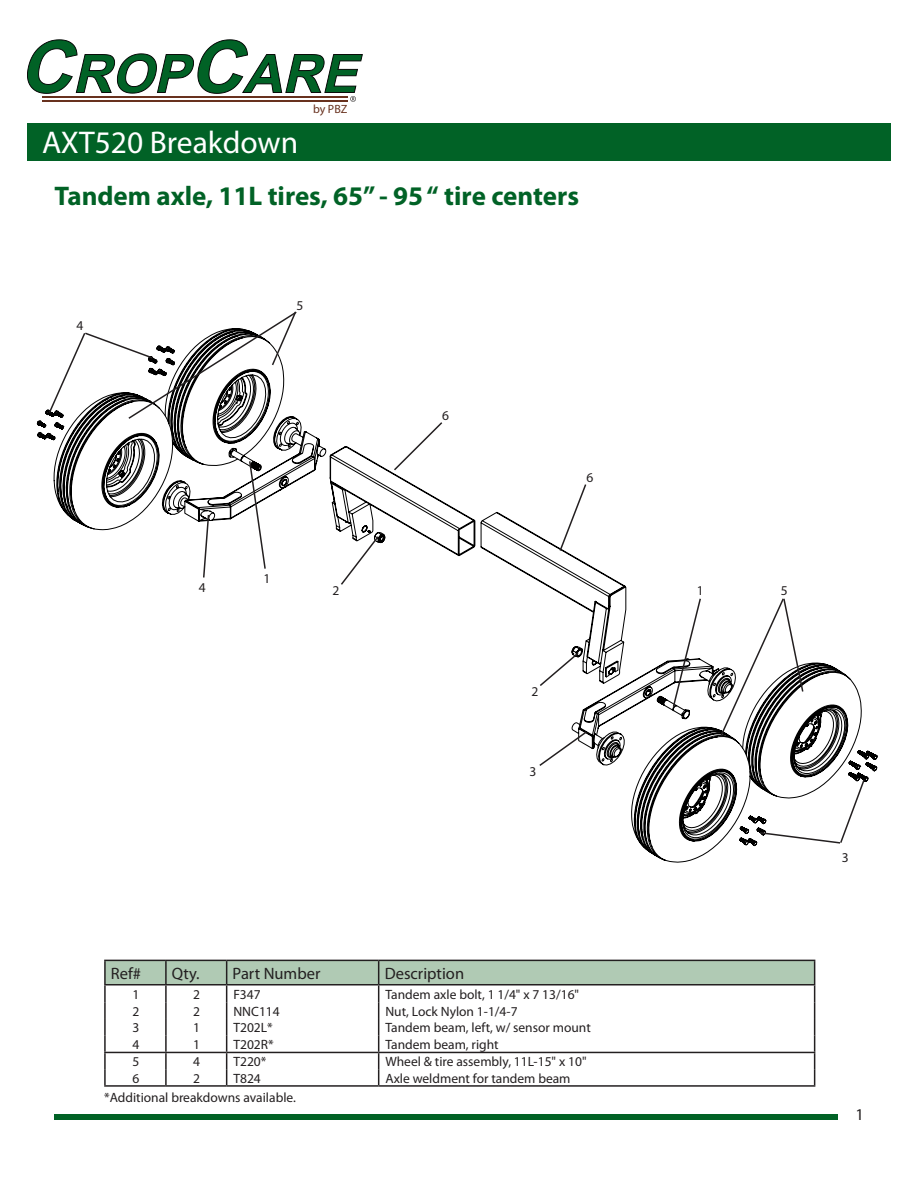
<style>
.page{position:relative;width:918px;height:1188px;background:#fff}
.page>*{position:absolute;margin:0;border:0;box-sizing:border-box;transform-origin:0 0}
.Catagory_header2{font:31.5px "Myriad Pro";color:#fff}
.Catagory_header{font:700 27px "Myriad Pro";color:#016226}
.t1{font:16.5px "Myriad Pro";color:#231f20}
.t2{font:13.5px "Myriad Pro";color:#231f20}
.t3{font:12px "Myriad";color:#68311e}
</style>
<div class="page">
<div style="left:54px;top:1114px;width:783px;height:6px;background:#016226"></div>
<svg style="left:27px;top:39px;width:336px;height:63px"></svg>
<div style="left:27px;top:123px;width:864px;height:38px;background:#016226"></div>
<svg style="left:104px;top:960px;width:711px;height:125px"></svg>
<hr style="left:104px;top:1085px;width:62px;height:2px;background:#231f20">
<hr style="left:166px;top:1085px;width:61px;height:2px;background:#231f20">
<hr style="left:227px;top:1085px;width:152px;height:2px;background:#231f20">
<hr style="left:379px;top:1085px;width:436px;height:2px;background:#231f20">
<svg style="left:54px;top:441px;width:68px;height:90px"></svg>
<svg style="left:122px;top:419px;width:505px;height:331px"></svg>
<svg style="left:36px;top:311px;width:262px;height:130px"></svg>
<svg style="left:248px;top:460px;width:19px;height:110px"></svg>
<svg style="left:202px;top:513px;width:8px;height:66px"></svg>
<svg style="left:339px;top:535px;width:41px;height:51px"></svg>
<svg style="left:392px;top:421px;width:52px;height:51px"></svg>
<svg style="left:558px;top:483px;width:30px;height:69px"></svg>
<svg style="left:538px;top:651px;width:42px;height:37px"></svg>
<svg style="left:538px;top:730px;width:50px;height:36px"></svg>
<svg style="left:596px;top:597px;width:282px;height:266px"></svg>
<p class="t3" style="left:313px;top:103px;width:36px">by PBZ</p>
<p class="Catagory_header2" style="left:42px;top:123px;width:258px">AXT520 Breakdown</p>
<p class="Catagory_header" style="left:54px;top:179px;width:526px">Tandem axle, 11L tires, 65” - 95 “ tire centers</p>
<p class="t2" style="left:77px;top:318px;width:8px">4</p>
<p class="t2" style="left:297px;top:297px;width:8px">5</p>
<p class="t2" style="left:442px;top:408px;width:8px">6</p>
<p class="t2" style="left:586px;top:469px;width:8px">6</p>
<p class="t2" style="left:263px;top:570px;width:8px">1</p>
<p class="t2" style="left:199px;top:579px;width:8px">4</p>
<p class="t2" style="left:781px;top:582px;width:8px">5</p>
<p class="t2" style="left:332px;top:582px;width:8px">2</p>
<p class="t2" style="left:697px;top:582px;width:8px">1</p>
<p class="t2" style="left:531px;top:683px;width:8px">2</p>
<p class="t2" style="left:530px;top:763px;width:8px">3</p>
<p class="t1" style="left:111px;top:963px;width:32px">Ref#</p>
<p class="t1" style="left:172px;top:963px;width:29px">Qty.</p>
<p class="t1" style="left:233px;top:963px;width:89px">Part Number</p>
<p class="t1" style="left:385px;top:963px;width:81px">Description</p>
<p class="t2" style="left:132px;top:986px;width:8px">1</p>
<p class="t2" style="left:193px;top:986px;width:8px">2</p>
<p class="t2" style="left:233px;top:986px;width:29px">F347</p>
<p class="t2" style="left:385px;top:986px;width:195px">Tandem axle bolt, 1 1/4" x 7 13/16"</p>
<p class="t2" style="left:132px;top:1003px;width:8px">2</p>
<p class="t2" style="left:193px;top:1003px;width:8px">2</p>
<p class="t2" style="left:233px;top:1003px;width:48px">NNC114</p>
<p class="t2" style="left:385px;top:1003px;width:134px">Nut, Lock Nylon 1-1/4-7</p>
<p class="t2" style="left:132px;top:1019px;width:8px">3</p>
<p class="t2" style="left:193px;top:1019px;width:8px">1</p>
<p class="t2" style="left:233px;top:1019px;width:41px">T202L*</p>
<p class="t2" style="left:385px;top:1019px;width:207px">Tandem beam, left, w/ sensor mount</p>
<p class="t2" style="left:132px;top:1036px;width:8px">4</p>
<p class="t2" style="left:193px;top:1036px;width:8px">1</p>
<p class="t2" style="left:233px;top:1036px;width:42px">T202R*</p>
<p class="t2" style="left:385px;top:1036px;width:115px">Tandem beam, right</p>
<p class="t2" style="left:132px;top:1053px;width:8px">5</p>
<p class="t2" style="left:193px;top:1053px;width:8px">4</p>
<p class="t2" style="left:233px;top:1053px;width:35px">T220*</p>
<p class="t2" style="left:385px;top:1053px;width:203px">Wheel &amp; tire assembly, 11L-15" x 10"</p>
<p class="t2" style="left:132px;top:1070px;width:8px">6</p>
<p class="t2" style="left:193px;top:1070px;width:8px">2</p>
<p class="t2" style="left:233px;top:1070px;width:29px">T824</p>
<p class="t2" style="left:385px;top:1070px;width:187px">Axle weldment for tandem beam</p>
<p class="t2" style="left:104px;top:1089px;width:193px">*Additional breakdowns available.</p>
<p class="t2" style="left:842px;top:849px;width:8px">3</p>
<p class="t1" style="left:856px;top:1104px;width:10px">1</p>
</div>
